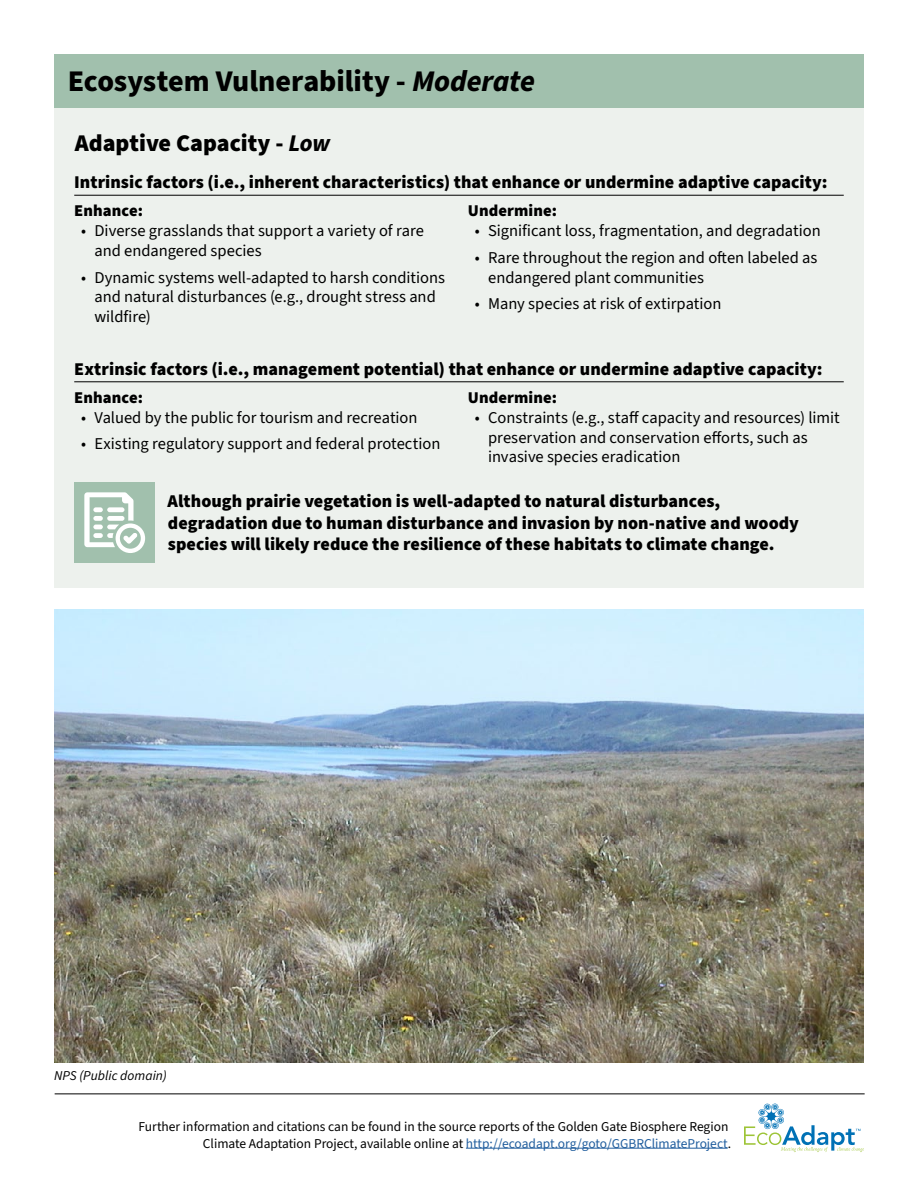
<style>
.page{position:relative;width:918px;height:1188px;background:#fff}
.page>*{position:absolute;margin:0;border:0;box-sizing:border-box;transform-origin:0 0}
.t1{font:800 30px "Source Sans 3";color:#000}
.t2{font:900 24px "Source Sans 3";color:#000}
.Subtitle{font:900 18px/21.6px "Source Sans 3";color:#000}
.subtitle{font:900 18px "Source Sans 3";color:#000}
.t3{font:16.5px/19.8px "Source Sans 3";color:#000}
.subtitle-2{font:900 16.5px "Source Sans 3";letter-spacing:.005em;color:#000}
.t4{font:13.5px/16.2px "Source Sans 3";color:#000;text-align:right}
.Photo_Credit{font:italic 13.5px "Source Sans 3";letter-spacing:.005em;color:#000}
.s1{font-style:italic}
.s2{font-weight:800;font-style:italic}
.s3{color:#215e9e}
</style>
<div class="page">
<hr style="left:466px;top:1148px;width:262px;height:1px;background:#215e9e">
<svg style="left:744px;top:1104px;width:120px;height:48px"></svg>
<hr style="left:55px;top:1094px;width:810px;height:1px;background:#000">
<div style="left:54px;top:108px;width:810px;height:480px;background:#edf1ed"></div>
<div style="left:54px;top:54px;width:810px;height:54px;background:#a1c0ad"></div>
<hr style="left:74px;top:195px;width:770px;height:1px;background:#000">
<hr style="left:74px;top:381px;width:770px;height:1px;background:#000">
<div style="left:74px;top:482px;width:81px;height:81px;background:#a1c0ad"></div>
<svg style="left:84px;top:492px;width:61px;height:61px"></svg>
<img style="left:54px;top:609px;width:810px;height:454px">
<h2 class="t1" style="left:68px;top:61px;width:469px">Ecosystem Vulnerability - <span class="s1">Moderate</span></h2>
<h3 class="t2" style="left:75px;top:127px;width:257px">Adaptive Capacity - <span class="s2">Low</span></h3>
<p class="subtitle" style="left:74px;top:170px;width:755px">Intrinsic factors (i.e., inherent characteristics) that enhance or undermine adaptive capacity:</p>
<p class="subtitle-2" style="left:74px;top:200px;width:70px">Enhance:</p>
<p class="t3" style="left:94px;top:221px;width:331px;text-indent:-14px">• Diverse grasslands that support a variety of rare and endangered species</p>
<p class="t3" style="left:94px;top:267px;width:352px;text-indent:-14px">• Dynamic systems well-adapted to harsh conditions and natural disturbances (e.g., drought stress and wildfire)</p>
<p class="subtitle-2" style="left:468px;top:200px;width:91px">Undermine:</p>
<p class="t3" style="left:475px;top:221px;width:348px">• Significant loss, fragmentation, and degradation</p>
<p class="t3" style="left:488px;top:247px;width:331px;text-indent:-14px">• Rare throughout the region and often labeled as endangered plant communities</p>
<p class="t3" style="left:475px;top:294px;width:248px">• Many species at risk of extirpation</p>
<p class="subtitle" style="left:74px;top:357px;width:750px">Extrinsic factors (i.e., management potential) that enhance or undermine adaptive capacity:</p>
<p class="subtitle-2" style="left:74px;top:386px;width:70px">Enhance:</p>
<p class="t3" style="left:81px;top:407px;width:338px">• Valued by the public for tourism and recreation</p>
<p class="t3" style="left:81px;top:434px;width:361px">• Existing regulatory support and federal protection</p>
<p class="subtitle-2" style="left:468px;top:386px;width:91px">Undermine:</p>
<p class="t3" style="left:488px;top:407px;width:353px;text-indent:-14px">• Constraints (e.g., staff capacity and resources) limit preservation and conservation efforts, such as invasive species eradication</p>
<p class="Subtitle" style="left:168px;top:490px;width:633px">Although prairie vegetation is well-adapted to natural disturbances, degradation due to human disturbance and invasion by non-native and woody species will likely reduce the resilience of these habitats to climate change.</p>
<p class="Photo_Credit" style="left:54px;top:1067px;width:114px">NPS (Public domain)</p>
<p class="t4" style="left:139px;top:1119px;width:594px">Further information and citations can be found in the source reports of the Golden Gate Biosphere Region<br>Climate Adaptation Project, available online at <span class="s3">http://ecoadapt.org/goto/GGBRClimateProject</span>.</p>
</div>
